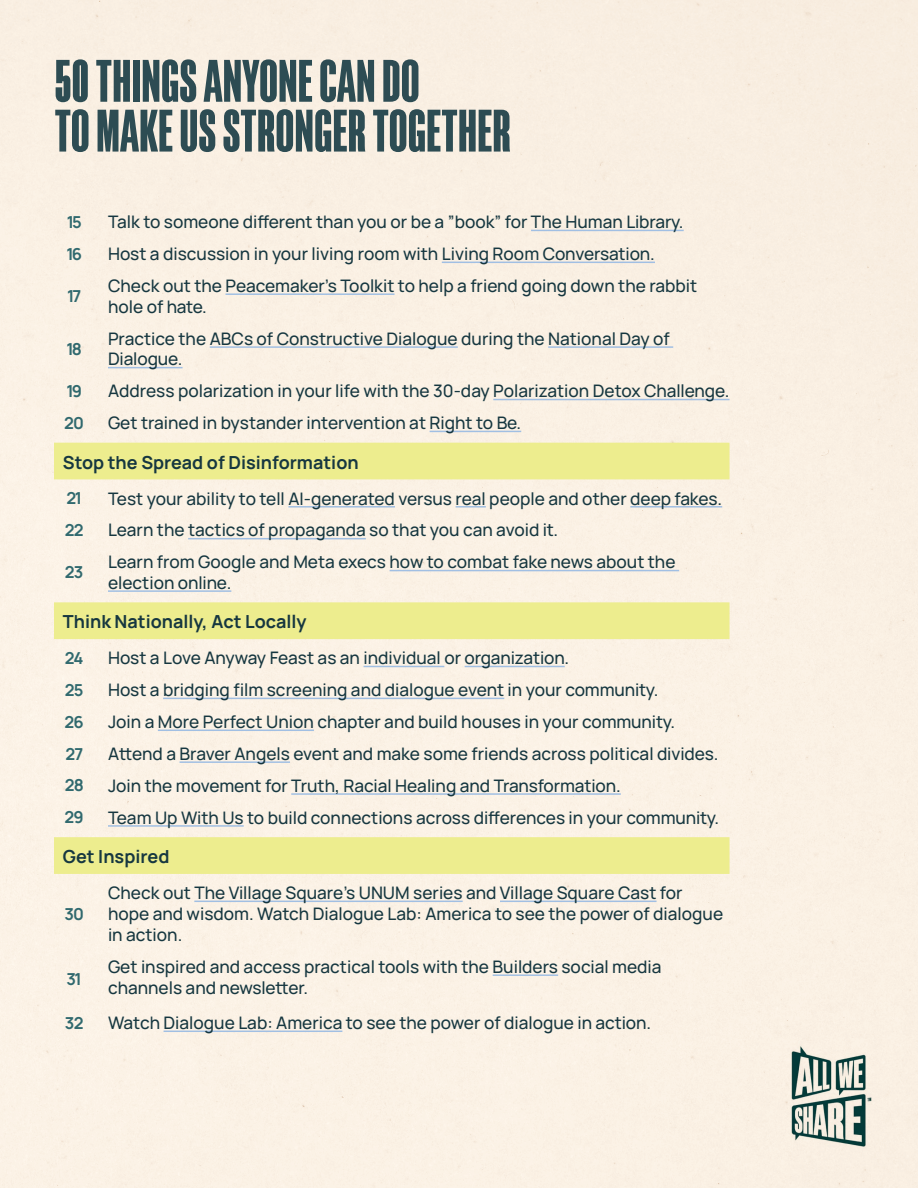
<style>
.page{position:relative;width:918px;height:1188px;background:#faf0e3}
.page>*{position:absolute;margin:0;border:0;box-sizing:border-box;transform-origin:0 0}
.t1{font:59.85px/49.8px "Akkordeon DEMO";letter-spacing:.01em;color:#2d4c53}
.t2{font:700 18px "Manrope";color:#163740}
.t3{font:500 17.25px/21px "Manrope";color:#163740}
.t4{font:700 16.5px "Manrope";letter-spacing:-.05em;color:#30696e}
</style>
<div class="page">
<svg style="left:54px;top:443px;width:676px;height:431px"></svg>
<hr style="left:531px;top:230px;width:153px;height:1px;background:#a1bfe3">
<hr style="left:442px;top:262px;width:213px;height:1px;background:#a1bfe3">
<hr style="left:226px;top:293px;width:169px;height:2px;background:#a1bfe3">
<hr style="left:210px;top:346px;width:248px;height:2px;background:#a1bfe3">
<hr style="left:548px;top:346px;width:125px;height:2px;background:#a1bfe3">
<hr style="left:108px;top:367px;width:75px;height:1px;background:#a1bfe3">
<hr style="left:493px;top:399px;width:237px;height:1px;background:#a1bfe3">
<hr style="left:430px;top:431px;width:91px;height:1px;background:#a1bfe3">
<hr style="left:288px;top:506px;width:107px;height:2px;background:#a1bfe3">
<hr style="left:456px;top:506px;width:30px;height:2px;background:#a1bfe3">
<hr style="left:630px;top:506px;width:92px;height:2px;background:#a1bfe3">
<hr style="left:188px;top:538px;width:178px;height:1px;background:#a1bfe3">
<hr style="left:390px;top:570px;width:289px;height:1px;background:#a1bfe3">
<hr style="left:108px;top:590px;width:123px;height:2px;background:#a1bfe3">
<hr style="left:364px;top:666px;width:80px;height:1px;background:#a1bfe3">
<hr style="left:465px;top:666px;width:100px;height:1px;background:#a1bfe3">
<hr style="left:163px;top:698px;width:341px;height:1px;background:#a1bfe3">
<hr style="left:158px;top:730px;width:156px;height:1px;background:#a1bfe3">
<hr style="left:180px;top:761px;width:110px;height:2px;background:#a1bfe3">
<hr style="left:291px;top:793px;width:330px;height:2px;background:#a1bfe3">
<hr style="left:108px;top:825px;width:136px;height:2px;background:#a1bfe3">
<hr style="left:194px;top:901px;width:269px;height:1px;background:#a1bfe3">
<hr style="left:500px;top:901px;width:157px;height:1px;background:#a1bfe3">
<hr style="left:493px;top:974px;width:65px;height:2px;background:#a1bfe3">
<hr style="left:164px;top:1031px;width:178px;height:1px;background:#a1bfe3">
<img style="left:785px;top:1046px;width:87px;height:101px">
<h1 class="t1" style="left:55px;top:59px;width:457px">50 THINGS ANYONE CAN DO<br>TO MAKE US STRONGER TOGETHER</h1>
<p class="t4" style="left:67px;top:210px;width:16px">15</p>
<p class="t3" style="left:108px;top:211px;width:577px">Talk to someone different than you or be a ”book” for The Human Library.</p>
<p class="t4" style="left:66px;top:242px;width:17px">16</p>
<p class="t3" style="left:108px;top:243px;width:548px">Host a discussion in your living room with Living Room Conversation.</p>
<p class="t4" style="left:67px;top:284px;width:16px">17</p>
<p class="t3" style="left:108px;top:274px;width:591px">Check out the Peacemaker’s Toolkit to help a friend going down the rabbit hole of hate.</p>
<p class="t4" style="left:67px;top:337px;width:17px">18</p>
<p class="t3" style="left:108px;top:328px;width:563px;line-height:20.5px">Practice the ABCs of Constructive Dialogue during the National Day of<br>Dialogue.</p>
<p class="t4" style="left:66px;top:379px;width:17px">19</p>
<p class="t3" style="left:108px;top:380px;width:623px">Address polarization in your life with the 30-day Polarization Detox Challenge.</p>
<p class="t4" style="left:64px;top:411px;width:21px">20</p>
<p class="t3" style="left:108px;top:412px;width:415px">Get trained in bystander intervention at Right to Be.</p>
<p class="t2" style="left:63px;top:449px;width:297px">Stop the Spread of Disinformation</p>
<p class="t4" style="left:67px;top:487px;width:17px">21</p>
<p class="t3" style="left:108px;top:487px;width:616px">Test your ability to tell AI-generated versus real people and other deep fakes.</p>
<p class="t4" style="left:65px;top:518px;width:20px">22</p>
<p class="t3" style="left:108px;top:519px;width:452px">Learn the tactics of propaganda so that you can avoid it.</p>
<p class="t4" style="left:65px;top:561px;width:20px">23</p>
<p class="t3" style="left:108px;top:551px;width:569px;line-height:20.5px">Learn from Google and Meta execs how to combat fake news about the election online.</p>
<p class="t2" style="left:63px;top:609px;width:245px">Think Nationally, Act Locally</p>
<p class="t4" style="left:65px;top:646px;width:20px">24</p>
<p class="t3" style="left:108px;top:647px;width:463px">Host a Love Anyway Feast as an individual or organization.</p>
<p class="t4" style="left:65px;top:678px;width:20px">25</p>
<p class="t3" style="left:108px;top:679px;width:552px">Host a bridging film screening and dialogue event in your community.</p>
<p class="t4" style="left:65px;top:710px;width:21px">26</p>
<p class="t3" style="left:108px;top:711px;width:569px">Join a More Perfect Union chapter and build houses in your community.</p>
<p class="t4" style="left:65px;top:742px;width:19px">27</p>
<p class="t3" style="left:108px;top:742px;width:612px">Attend a Braver Angels event and make some friends across political divides.</p>
<p class="t4" style="left:65px;top:774px;width:21px">28</p>
<p class="t3" style="left:108px;top:774px;width:514px">Join the movement for Truth, Racial Healing and Transformation.</p>
<p class="t4" style="left:65px;top:806px;width:21px">29</p>
<p class="t3" style="left:108px;top:806px;width:613px">Team Up With Us to build connections across differences in your community.</p>
<p class="t2" style="left:63px;top:844px;width:108px">Get Inspired</p>
<p class="t4" style="left:64px;top:902px;width:21px">30</p>
<p class="t4" style="left:67px;top:967px;width:17px">31</p>
<p class="t3" style="left:108px;top:882px;width:617px">Check out The Village Square’s UNUM series and Village Square Cast for hope and wisdom. Watch Dialogue Lab: America to see the power of dialogue in action.</p>
<p class="t3" style="left:108px;top:956px;width:555px;line-height:20.5px">Get inspired and access practical tools with the Builders social media channels and newsletter.</p>
<p class="t4" style="left:65px;top:1011px;width:20px">32</p>
<p class="t3" style="left:108px;top:1012px;width:545px">Watch Dialogue Lab: America to see the power of dialogue in action.</p>
</div>
